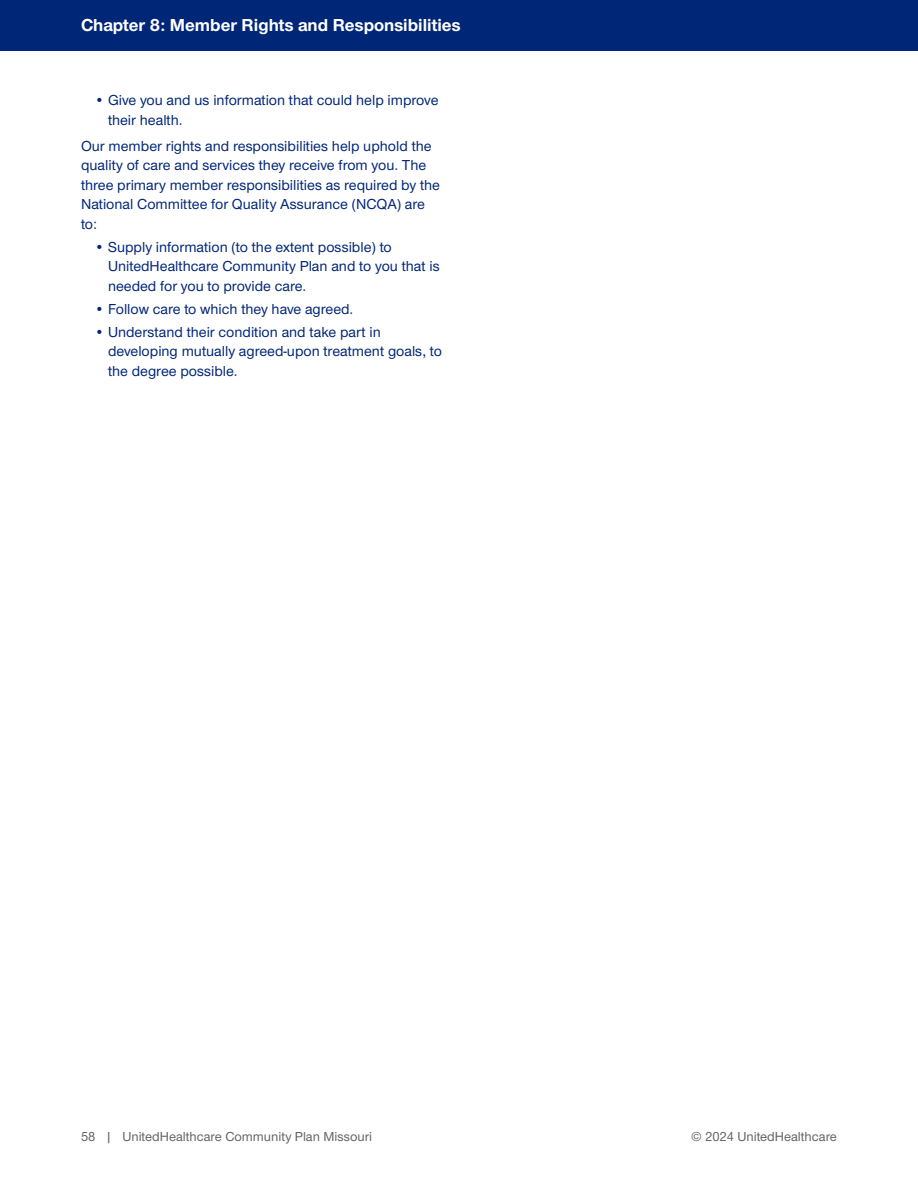
<style>
.page{position:relative;width:918px;height:1188px;background:#fff}
.page>*{position:absolute;margin:0;border:0;box-sizing:border-box;transform-origin:0 0}
.t1{font:700 18px "UHC Sans";color:#fff}
.BODY{font:500 15px/19.5px "UHC Sans";color:#002677}
.t2{font:13.5px "UHC Sans";color:#636366}
</style>
<div class="page">
<div style="left:0;top:0;width:918px;height:51px;background:#002677"></div>
<p class="t1" style="left:81px;top:13px;width:381px">Chapter 8: Member Rights and Responsibilities</p>
<p class="BODY" style="left:108px;top:90px;width:332px;text-indent:-14px">• Give you and us information that could help improve their health.</p>
<p class="BODY" style="left:81px;top:135px;width:361px">Our member rights and responsibilities help uphold the quality of care and services they receive from you. The three primary member responsibilities as required by the National Committee for Quality Assurance (NCQA) are to:</p>
<p class="BODY" style="left:108px;top:236px;width:333px;text-indent:-14px">• Supply information (to the extent possible) to<br>UnitedHealthcare Community Plan and to you that is needed for you to provide care.</p>
<p class="BODY" style="left:94px;top:298px;width:260px">• Follow care to which they have agreed.</p>
<p class="BODY" style="left:108px;top:321px;width:335px;text-indent:-14px">• Understand their condition and take part in developing mutually agreed-upon treatment goals, to the degree possible.</p>
<p class="t2" style="left:81px;top:1128px;width:293px">58 | UnitedHealthcare Community Plan Missouri</p>
<p class="t2" style="left:691px;top:1128px;width:147px">© 2024 UnitedHealthcare</p>
</div>
